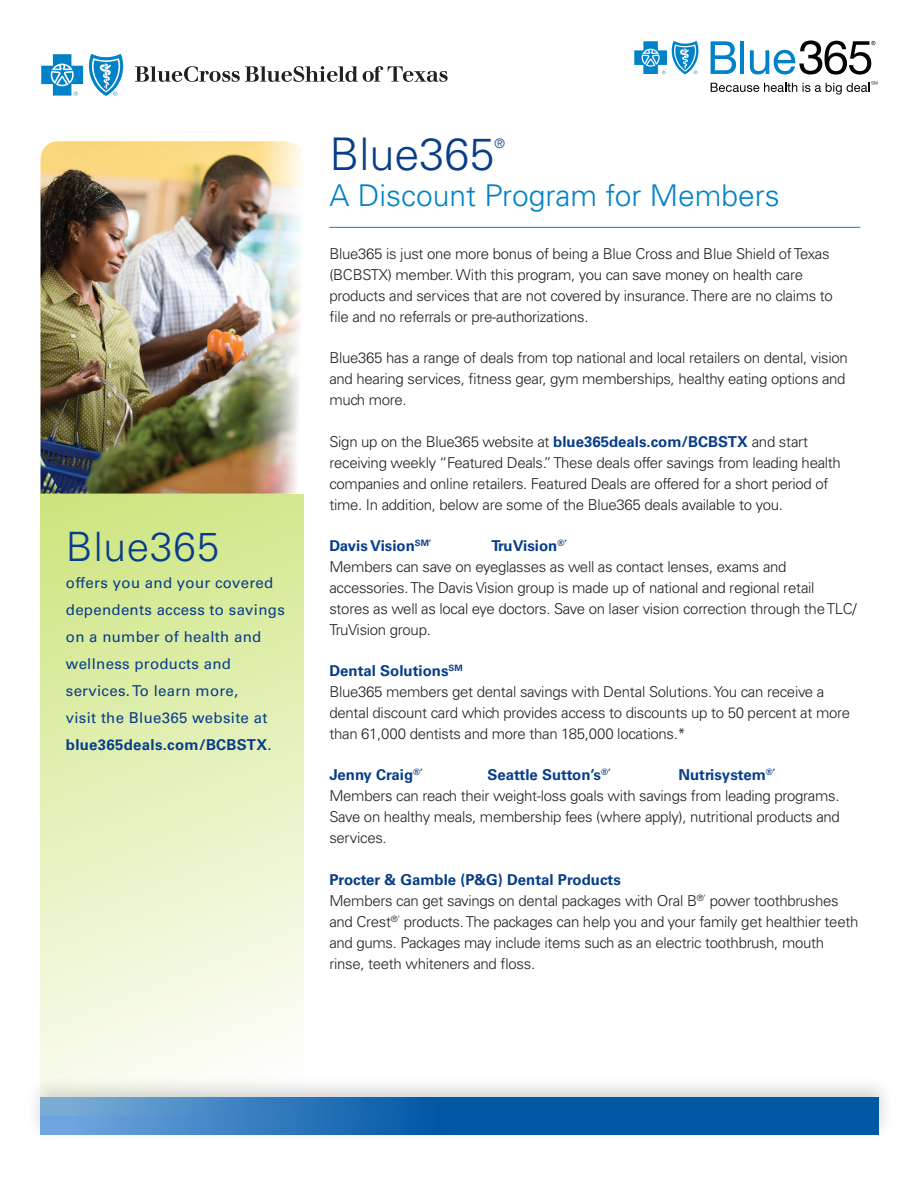
<style>
.page{position:relative;width:918px;height:1188px;background:#fff}
.page>*{position:absolute;margin:0;border:0;box-sizing:border-box;transform-origin:0 0}
.t1{font:300 45px "Univers";color:#083e89}
.Subhead_sidebar{font:300 40.5px "Univers";letter-spacing:.02em;color:#083e89}
.t2{font:300 30px "Univers";color:#0082c5}
.t3{font:300 15px/21px "Univers";letter-spacing:-.02em;color:#231f20}
.Subhead_sidebar-2{font:15px/27px "Univers";letter-spacing:.02em;color:#083e89}
.t4{font:700 15px "Univers";color:#083e89}
.t5{font:300 13.05px "Univers";color:#083e89}
.s1{font-weight:700}
.s2{font-weight:700;color:#083e89}
</style>
<div class="page">
<svg style="left:711px;top:41px;width:25px;height:33px"></svg>
<hr style="left:740px;top:41px;width:4px;height:33px;background:#0082c8">
<svg style="left:750px;top:41px;width:125px;height:34px"></svg>
<svg style="left:711px;top:83px;width:86px;height:9px"></svg>
<svg style="left:634px;top:41px;width:65px;height:33px"></svg>
<svg style="left:803px;top:81px;width:75px;height:13px"></svg>
<div style="left:26px;top:1075px;width:869px;height:68px;background:#231f20;opacity:.19"></div>
<svg style="left:40px;top:1097px;width:829px;height:38px;background:#1364ad"></svg>
<svg style="left:40px;top:494px;width:264px;height:622px;background:#e0eebe"></svg>
<img style="left:40px;top:141px;width:205px;height:353px">
<img style="left:245px;top:141px;width:119px;height:353px">
<hr style="left:329px;top:227px;width:531px;height:1px;background:#0082c5">
<svg style="left:135px;top:66px;width:313px;height:16px"></svg>
<svg style="left:41px;top:54px;width:83px;height:42px"></svg>
<p class="Subhead_sidebar" style="left:66px;top:522px;width:155px">Blue365</p>
<p class="Subhead_sidebar-2" style="left:66px;top:569px;width:220px">offers you and your covered dependents access to savings on a number of health and wellness products and services. To learn more,<br>visit the Blue365 website at <span class="s1">blue365deals.com/BCBSTX</span>.</p>
<p class="t1" style="left:329px;top:127px;width:167px">Blue365</p>
<p class="t5" style="left:495px;top:135px;width:12px">®</p>
<p class="t2" style="left:329px;top:177px;width:452px">A Discount Program for Members</p>
<p class="t3" style="left:329px;top:243px;width:505px">Blue365 is just one more bonus of being a Blue Cross and Blue Shield of Texas (BCBSTX) member. With this program, you can save money on health care products and services that are not covered by insurance. There are no claims to file and no referrals or pre-authorizations.</p>
<p class="t3" style="left:329px;top:347px;width:520px">Blue365 has a range of deals from top national and local retailers on dental, vision and hearing services, fitness gear, gym memberships, healthy eating options and much more.</p>
<p class="t3" style="left:329px;top:430px;width:513px">Sign up on the Blue365 website at <span class="s2">blue365deals.com/BCBSTX</span> and start receiving weekly “Featured Deals.” These deals offer savings from leading health companies and online retailers. Featured Deals are offered for a short period of time. In addition, below are some of the Blue365 deals available to you.</p>
<p class="t4" style="left:329px;top:537px;width:104px">Davis Vision<sup>SM’</sup></p>
<p class="t4" style="left:491px;top:537px;width:77px">TruVision<sup>®’</sup></p>
<p class="t3" style="left:329px;top:556px;width:529px">Members can save on eyeglasses as well as contact lenses, exams and accessories. The Davis Vision group is made up of national and regional retail stores as well as local eye doctors. Save on laser vision correction through the TLC/ TruVision group.</p>
<p class="t4" style="left:329px;top:662px;width:135px">Dental Solutions<sup>SM</sup></p>
<p class="t3" style="left:329px;top:681px;width:522px">Blue365 members get dental savings with Dental Solutions. You can receive a dental discount card which provides access to discounts up to 50 percent at more than 61,000 dentists and more than 185,000 locations.*</p>
<p class="t4" style="left:329px;top:766px;width:95px">Jenny Craig<sup>®’</sup></p>
<p class="t4" style="left:487px;top:766px;width:125px">Seattle Sutton’s<sup>®’</sup></p>
<p class="t4" style="left:678px;top:766px;width:98px">Nutrisystem<sup>®’</sup></p>
<p class="t3" style="left:329px;top:785px;width:512px;text-align:justify">Members can reach their weight-loss goals with savings from leading programs.<br>Save on healthy meals, membership fees (where apply), nutritional products and services.</p>
<p class="t4" style="left:329px;top:871px;width:293px">Procter &amp; Gamble (P&amp;G) Dental Products</p>
<p class="t3" style="left:329px;top:889px;width:531px">Members can get savings on dental packages with Oral B<sup>®’</sup> power toothbrushes and Crest<sup>®’</sup> products. The packages can help you and your family get healthier teeth and gums. Packages may include items such as an electric toothbrush, mouth rinse, teeth whiteners and floss.</p>
</div>
